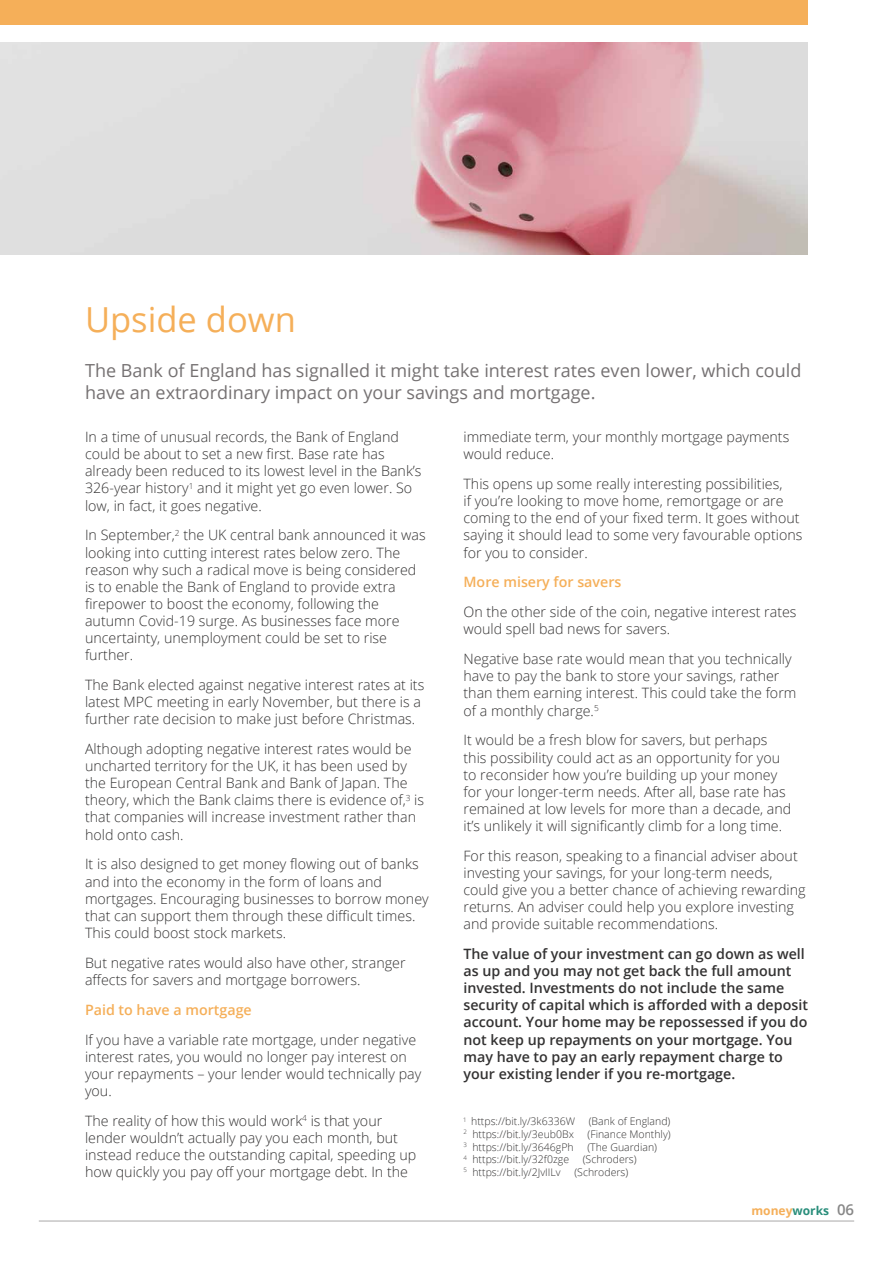
<style>
.page{position:relative;width:893px;height:1263px;background:#fff}
.page>*{position:absolute;margin:0;border:0;box-sizing:border-box;transform-origin:0 0}
.t1{font:34.5px "Open Sans";color:#f5af59}
.t2{font:18px/21.6px "Open Sans";color:#757172}
.t3{font:600 15px "Open Sans";color:#878787}
.t4{font:300 14.25px/17.1px "Open Sans";color:#333232}
.t5{font:600 14.25px/17.1px "Open Sans";color:#333232}
.t6{font:600 14.25px "Open Sans";color:#f5af59}
.t7{font:700 12px "Open Sans";color:#f5af59}
.t8{font:300 10.5px "Open Sans";color:#333232}
.s1{color:#298e7b}
</style>
<div class="page">
<img style="left:0;top:43px;width:808px;height:211px">
<hr style="left:39px;top:1220px;width:815px;height:1px;background:#b3b2b2">
<div style="left:0;top:0;width:808px;height:24px;background:#f5af59"></div>
<h1 class="t1" style="left:85px;top:295px;width:212px">Upside down</h1>
<p class="t2" style="left:85px;top:360px;width:718px">The Bank of England has signalled it might take interest rates even lower, which could have an extraordinary impact on your savings and mortgage.</p>
<p class="t4" style="left:85px;top:428px;width:338px">In a time of unusual records, the Bank of England could be about to set a new first. Base rate has already been reduced to its lowest level in the Bank’s 326-year history<sup>1</sup> and it might yet go even lower. So low, in fact, it goes negative.</p>
<p class="t4" style="left:85px;top:526px;width:342px">In September,<sup>2</sup> the UK central bank announced it was looking into cutting interest rates below zero. The reason why such a radical move is being considered is to enable the Bank of England to provide extra firepower to boost the economy, following the autumn Covid-19 surge. As businesses face more uncertainty, unemployment could be set to rise further.</p>
<p class="t4" style="left:85px;top:676px;width:341px">The Bank elected against negative interest rates at its latest MPC meeting in early November, but there is a further rate decision to make just before Christmas.</p>
<p class="t4" style="left:85px;top:740px;width:341px">Although adopting negative interest rates would be uncharted territory for the UK, it has been used by the European Central Bank and Bank of Japan. The theory, which the Bank claims there is evidence of,<sup>3</sup> is that companies will increase investment rather than hold onto cash.</p>
<p class="t4" style="left:85px;top:855px;width:345px">It is also designed to get money flowing out of banks and into the economy in the form of loans and mortgages. Encouraging businesses to borrow money that can support them through these difficult times.<br>This could boost stock markets.</p>
<p class="t4" style="left:85px;top:953px;width:322px">But negative rates would also have other, stranger affects for savers and mortgage borrowers.</p>
<p class="t6" style="left:85px;top:1000px;width:168px">Paid to have a mortgage</p>
<p class="t4" style="left:85px;top:1030px;width:338px">If you have a variable rate mortgage, under negative interest rates, you would no longer pay interest on your repayments – your lender would technically pay you.</p>
<p class="t4" style="left:85px;top:1111px;width:333px">The reality of how this would work<sup>4</sup> is that your lender wouldn’t actually pay you each month, but instead reduce the outstanding capital, speeding up how quickly you pay off your mortgage debt. In the</p>
<p class="t4" style="left:463px;top:428px;width:327px">immediate term, your monthly mortgage payments would reduce.</p>
<p class="t4" style="left:463px;top:475px;width:340px">This opens up some really interesting possibilities,<br>if you’re looking to move home, remortgage or are coming to the end of your fixed term. It goes without saying it should lead to some very favourable options for you to consider.</p>
<p class="t6" style="left:463px;top:572px;width:159px">More misery for savers</p>
<p class="t4" style="left:463px;top:603px;width:335px">On the other side of the coin, negative interest rates would spell bad news for savers.</p>
<p class="t4" style="left:463px;top:650px;width:334px">Negative base rate would mean that you technically have to pay the bank to store your savings, rather than them earning interest. This could take the form of a monthly charge.<sup>5</sup></p>
<p class="t4" style="left:463px;top:731px;width:329px">It would be a fresh blow for savers, but perhaps this possibility could act as an opportunity for you to reconsider how you’re building up your money for your longer-term needs. After all, base rate has remained at low levels for more than a decade, and it’s unlikely it will significantly climb for a long time.</p>
<p class="t4" style="left:463px;top:847px;width:344px">For this reason, speaking to a financial adviser about investing your savings, for your long-term needs, could give you a better chance of achieving rewarding returns. An adviser could help you explore investing and provide suitable recommendations.</p>
<p class="t5" style="left:463px;top:945px;width:346px">The value of your investment can go down as well as up and you may not get back the full amount invested. Investments do not include the same security of capital which is afforded with a deposit account. Your home may be repossessed if you do not keep up repayments on your mortgage. You may have to pay an early repayment charge to your existing lender if you re-mortgage.</p>
<p class="t8" style="left:463px;top:1114px;width:113px"><sup>1</sup> https://bit.ly/3k6336W</p>
<p class="t8" style="left:589px;top:1114px;width:83px">(Bank of England)</p>
<p class="t8" style="left:463px;top:1127px;width:112px"><sup>2</sup> https://bit.ly/3eub0Bx</p>
<p class="t8" style="left:588px;top:1127px;width:85px">(Finance Monthly)</p>
<p class="t8" style="left:463px;top:1139px;width:112px"><sup>3</sup> https://bit.ly/3646gPh</p>
<p class="t8" style="left:587px;top:1139px;width:71px">(The Guardian)</p>
<p class="t8" style="left:463px;top:1152px;width:107px"><sup>4</sup> https://bit.ly/32f0zge</p>
<p class="t8" style="left:583px;top:1152px;width:55px">(Schroders)</p>
<p class="t8" style="left:463px;top:1165px;width:99px"><sup>5</sup> https://bit.ly/2JvIILv</p>
<p class="t8" style="left:574px;top:1165px;width:55px">(Schroders)</p>
<p class="t7" style="left:751px;top:1202px;width:79px">money<span class="s1">works</span></p>
<p class="t3" style="left:837px;top:1199px;width:19px">06</p>
</div>
